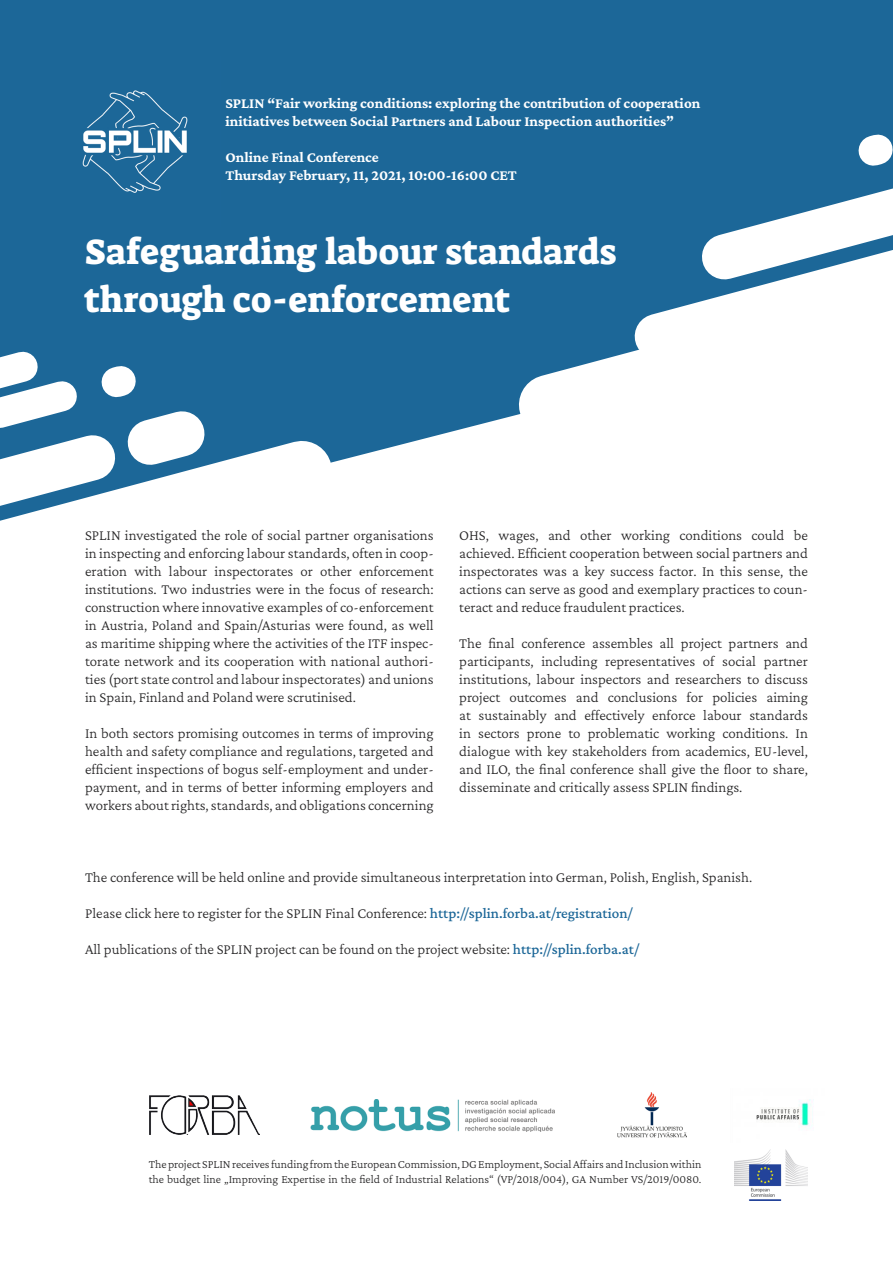
<style>
.page{position:relative;width:893px;height:1263px;background:#fff}
.page>*{position:absolute;margin:0;border:0;box-sizing:border-box;transform-origin:0 0}
.t1{font:36px/48px "Suez One";color:#fff}
.t2{font:300 15px/18px "Crimson Pro";color:#292829;text-align:justify}
.t3{font:700 15px/18px "Crimson Pro";color:#fff}
.t4{font:300 12px/15px "Crimson Pro";color:#292829}
.s1{font-weight:500;color:#1c6798}
</style>
<div class="page">
<div style="left:0;top:0;width:893px;height:318px;background:#1c6798"></div>
<div style="left:0;top:318px;width:475px;height:134px;background:#1c6798"></div>
<img style="left:50px;top:56px;width:170px;height:170px">
<div style="left:602px;top:214px;width:67px;height:23px;background:#1c6798"></div>
<svg style="left:669px;top:113px;width:224px;height:124px"></svg>
<svg style="left:237px;top:397px;width:138px;height:66px"></svg>
<svg style="left:475px;top:237px;width:418px;height:189px"></svg>
<svg style="left:0;top:330px;width:237px;height:191px"></svg>
<img style="left:150px;top:1096px;width:110px;height:38px">
<img style="left:756px;top:1099px;width:58px;height:27px">
<img style="left:310px;top:1099px;width:244px;height:32px">
<img style="left:618px;top:1093px;width:69px;height:44px">
<img style="left:734px;top:1150px;width:74px;height:51px">
<p class="t3" style="left:225px;top:94px;width:477px">SPLIN “Fair working conditions: exploring the contribution of cooperation initiatives between Social Partners and Labour Inspection authorities”</p>
<p class="t3" style="left:225px;top:148px;width:155px">Online Final Conference</p>
<p class="t3" style="left:225px;top:166px;width:293px">Thursday February, 11, 2021, 10:00-16:00 CET</p>
<p class="t1" style="left:85px;top:228px;width:533px">Safeguarding labour standards through co-enforcement</p>
<p class="t2" style="left:85px;top:526px;width:350px">SPLIN investigated the role of social partner organisations in inspecting and enforcing labour standards, often in coop&shy;eration with labour inspectorates or other enforcement institutions. Two industries were in the focus of research: construction where innovative examples of co-enforcement in Austria, Poland and Spain/Asturias were found, as well as maritime shipping where the activities of the ITF inspec&shy;torate network and its cooperation with national authori&shy;ties (port state control and labour inspectorates) and unions in Spain, Finland and Poland were scrutinised.</p>
<p class="t2" style="left:85px;top:724px;width:350px">In both sectors promising outcomes in terms of improving health and safety compliance and regulations, targeted and efficient inspections of bogus self-employment and under&shy;payment, and in terms of better informing employers and workers about rights, standards, and obligations concerning</p>
<p class="t2" style="left:459px;top:526px;width:350px">OHS, wages, and other working conditions could be achieved. Efficient cooperation between social partners and inspectorates was a key success factor. In this sense, the actions can serve as good and exemplary practices to coun&shy;teract and reduce fraudulent practices.</p>
<p class="t2" style="left:459px;top:634px;width:350px">The final conference assembles all project partners and participants, including representatives of social partner institutions, labour inspectors and researchers to discuss project outcomes and conclusions for policies aiming at sustainably and effectively enforce labour standards in sectors prone to problematic working conditions. In dialogue with key stakeholders from academics, EU-level, and ILO, the final conference shall give the floor to share, disseminate and critically assess SPLIN findings.</p>
<p class="t2" style="left:85px;top:868px;width:669px">The conference will be held online and provide simultaneous interpretation into German, Polish, English, Spanish.</p>
<p class="t2" style="left:85px;top:904px;width:549px">Please click here to register for the SPLIN Final Conference: <span class="s1">http://splin.forba.at/registration/</span></p>
<p class="t2" style="left:85px;top:940px;width:556px">All publications of the SPLIN project can be found on the project website: <span class="s1">http://splin.forba.at/</span></p>
<p class="t4" style="left:149px;top:1156px;width:554px">The project SPLIN receives funding from the European Commission, DG Employment, Social Affairs and Inclusion within the budget line „Improving Expertise in the field of Industrial Relations“ (VP/2018/004), GA Number VS/2019/0080.</p>
</div>
